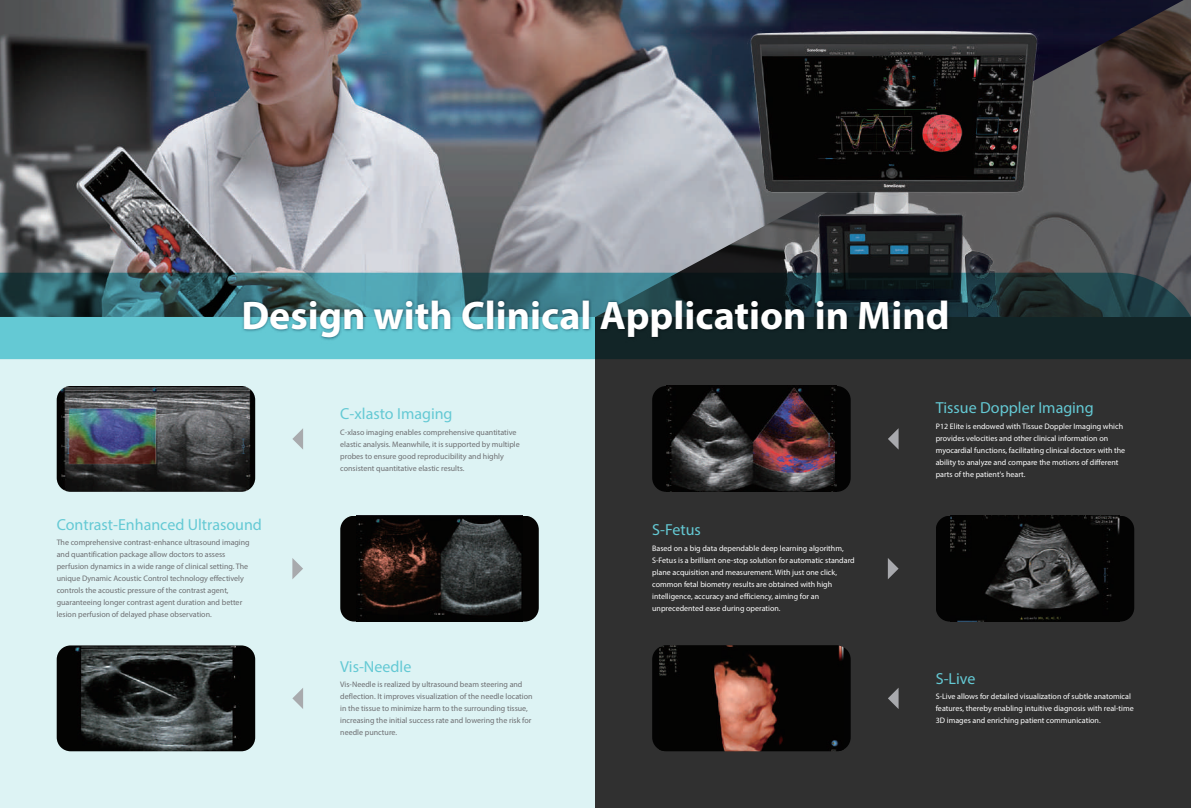
<style>
.page{position:relative;width:1191px;height:808px;background:#fff}
.page>*{position:absolute;margin:0;border:0;box-sizing:border-box;transform-origin:0 0}
.t1{font:700 40px "Myriad Pro";color:#fff}
.t2{font:16px "Myriad Pro";color:#64c9d4}
.t3{font:8px/12px "Myriad Pro";color:#6d6e71}
.t4{font:8px/12px "Myriad Pro";color:#fff}
</style>
<div class="page">
<div style="left:0;top:359px;width:595px;height:449px;background:#ddf3f4"></div>
<div style="left:595px;top:0;width:596px;height:808px;background:#303030"></div>
<img style="left:0;top:0;width:1183px;height:273px">
<img style="left:57px;top:386px;width:198px;height:106px">
<div style="left:652px;top:386px;width:198px;height:106px;background:#030303"></div>
<img style="left:667px;top:386px;width:169px;height:106px">
<svg style="left:292px;top:428px;width:11px;height:22px"></svg>
<svg style="left:888px;top:429px;width:10px;height:20px"></svg>
<img style="left:57px;top:645px;width:198px;height:106px">
<svg style="left:652px;top:647px;width:198px;height:102px"></svg>
<img style="left:659px;top:645px;width:185px;height:106px">
<svg style="left:292px;top:688px;width:11px;height:21px"></svg>
<svg style="left:888px;top:688px;width:10px;height:21px"></svg>
<svg style="left:292px;top:558px;width:11px;height:21px"></svg>
<svg style="left:888px;top:558px;width:10px;height:21px"></svg>
<svg style="left:340px;top:516px;width:199px;height:105px;background:#101110"></svg>
<img style="left:357px;top:516px;width:165px;height:105px">
<div style="left:936px;top:516px;width:198px;height:105px;background:#030303"></div>
<img style="left:950px;top:516px;width:169px;height:105px">
<img style="left:747px;top:25px;width:292px;height:248px">
<svg style="left:0;top:273px;width:1191px;height:86px;background:#326269"></svg>
<img style="left:237px;top:291px;width:717px;height:52px">
<h1 class="t1" style="left:241px;top:289px;width:709px">Design with Clinical Application in Mind</h1>
<h2 class="t2" style="left:57px;top:514px;width:207px">Contrast-Enhanced Ultrasound</h2>
<p class="t3" style="left:57px;top:536px;width:194px">The comprehensive contrast-enhance ultrasound imaging and quantification package allow doctors to assess perfusion dynamics in a wide range of clinical setting. The unique Dynamic Acoustic Control technology effectively controls the acoustic pressure of the contrast agent, guaranteeing longer contrast agent duration and better lesion perfusion of delayed phase observation.</p>
<h2 class="t2" style="left:340px;top:404px;width:114px">C-xlasto Imaging</h2>
<h2 class="t2" style="left:935px;top:398px;width:159px">Tissue Doppler Imaging</h2>
<p class="t4" style="left:935px;top:420px;width:191px">P12 Elite is endowed with Tissue Doppler Imaging which provides velocities and other clinical information on myocardial functions, facilitating clinical doctors with the ability to analyze and compare the motions of different parts of the patient's heart.</p>
<p class="t3" style="left:340px;top:426px;width:181px">C-xlaso imaging enables comprehensive quantitative elastic analysis. Meanwhile, it is supported by multiple probes to ensure good reproducibility and highly consistent quantitative elastic results.</p>
<h2 class="t2" style="left:652px;top:520px;width:50px">S-Fetus</h2>
<h2 class="t2" style="left:340px;top:657px;width:73px">Vis-Needle</h2>
<p class="t3" style="left:340px;top:678px;width:194px">Vis-Needle is realized by ultrasound beam steering and deflection. It improves visualization of the needle location in the tissue to minimize harm to the surrounding tissue, increasing the initial success rate and lowering the risk for needle puncture.</p>
<p class="t4" style="left:652px;top:542px;width:204px">Based on a big data dependable deep learning algorithm, S-Fetus is a brilliant one-stop solution for automatic standard plane acquisition and measurement. With just one click, common fetal biometry results are obtained with high intelligence, accuracy and efficiency, aiming for an unprecedented ease during operation.</p>
<h2 class="t2" style="left:935px;top:668px;width:41px">S-Live</h2>
<p class="t4" style="left:935px;top:690px;width:200px">S-Live allows for detailed visualization of subtle anatomical features, thereby enabling intuitive diagnosis with real-time<br>3D images and enriching patient communication.</p>
</div>
